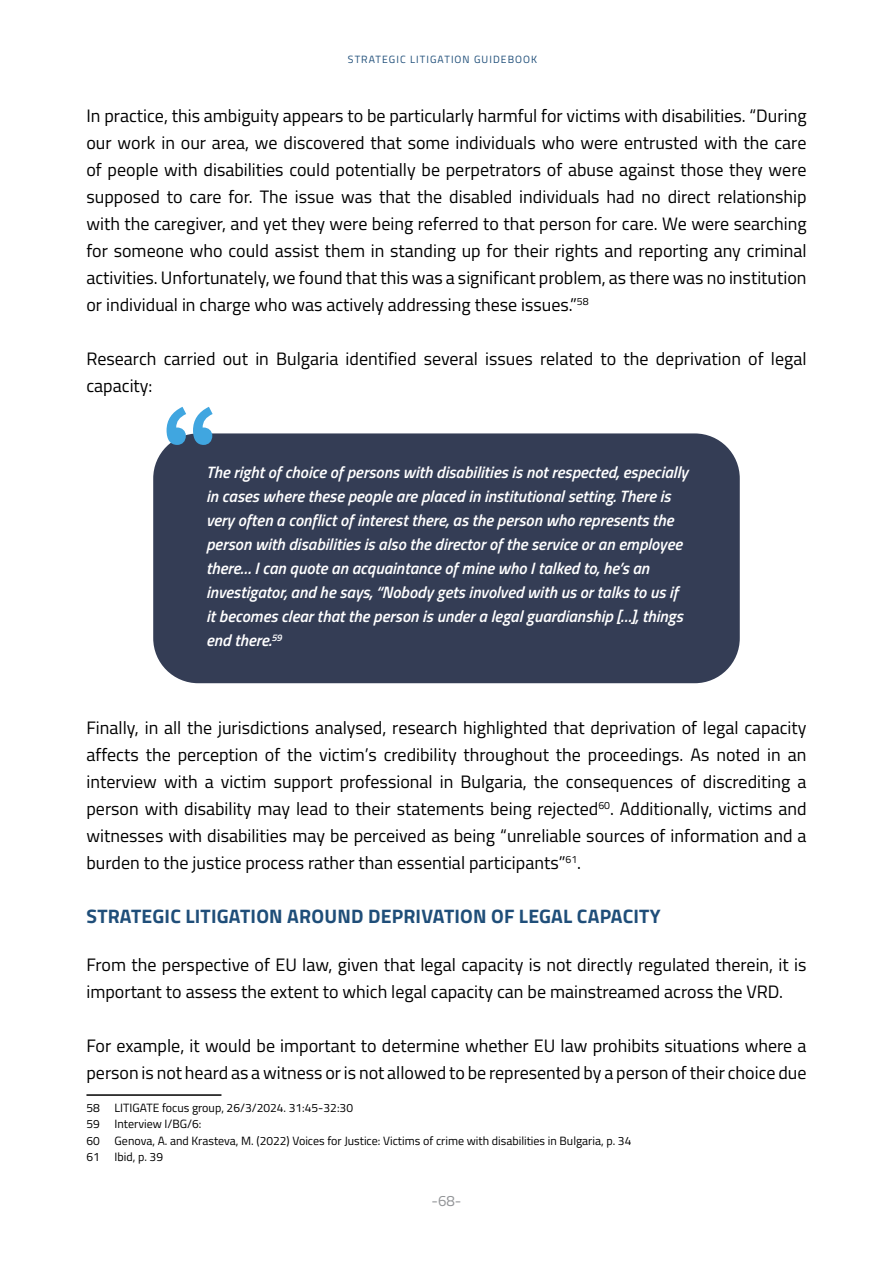
<style>
.page{position:relative;width:893px;height:1263px;background:#fff}
.page>*{position:absolute;margin:0;border:0;box-sizing:border-box;transform-origin:0 0}
.Body_Txt{font:700 108px "Source Sans Pro";color:#40a6e0}
.Body_Txt-2{font:700 19.5px "Titillium Web";letter-spacing:.01em;color:#1f4e79}
.Body_Txt-3{font:18px/27px "Titillium Web";color:#000}
.Body_Txt-4{font:italic 600 16.5px/24px "Titillium Web";color:#fff}
.t1{font:15px "Titillium Web";color:#939598}
.Footnote_Txt{font:12px "Titillium Web";color:#000}
.t2{font:10.5px "Titillium Web";letter-spacing:.1em;color:#1f4e79}
</style>
<div class="page">
<hr style="left:86px;top:1094px;width:135px;height:2px;background:#000">
<div style="left:153px;top:433px;width:587px;height:250px;background:#343d55;border-radius:45px"></div>
<p class="t2" style="left:348px;top:52px;width:191px">STRATEGIC LITIGATION GUIDEBOOK</p>
<p class="Body_Txt-3" style="left:86px;top:102px;width:722px;text-align:justify">In practice, this ambiguity appears to be particularly harmful for victims with disabilities. “During our work in our area, we discovered that some individuals who were entrusted with the care of people with disabilities could potentially be perpetrators of abuse against those they were supposed to care for. The issue was that the disabled individuals had no direct relationship with the caregiver, and yet they were being referred to that person for care. We were searching for someone who could assist them in standing up for their rights and reporting any criminal activities. Unfortunately, we found that this was a significant problem, as there was no institution or individual in charge who was actively addressing these issues.”<sup>58</sup></p>
<p class="Body_Txt-3" style="left:86px;top:345px;width:722px">Research carried out in Bulgaria identified several issues related to the deprivation of legal capacity:</p>
<p class="Body_Txt" style="left:161px;top:371px;width:61px">“</p>
<p class="Body_Txt-4" style="left:206px;top:460px;width:483px">The right of choice of persons with disabilities is not respected, especially in cases where these people are placed in institutional setting. There is very often a conflict of interest there, as the person who represents the person with disabilities is also the director of the service or an employee there… I can quote an acquaintance of mine who I talked to, he’s an investigator, and he says, “Nobody gets involved with us or talks to us if it becomes clear that the person is under a legal guardianship […], things end there.<sup>59</sup></p>
<p class="Body_Txt-3" style="left:86px;top:714px;width:722px;text-align:justify">Finally, in all the jurisdictions analysed, research highlighted that deprivation of legal capacity affects the perception of the victim’s credibility throughout the proceedings. As noted in an interview with a victim support professional in Bulgaria, the consequences of discrediting a person with disability may lead to their statements being rejected<sup>60</sup>. Additionally, victims and witnesses with disabilities may be perceived as being “unreliable sources of information and a burden to the justice process rather than essential participants”<sup>61</sup>.</p>
<p class="Body_Txt-2" style="left:87px;top:902px;width:576px">STRATEGIC LITIGATION AROUND DEPRIVATION OF LEGAL CAPACITY</p>
<p class="Body_Txt-3" style="left:86px;top:951px;width:721px">From the perspective of EU law, given that legal capacity is not directly regulated therein, it is important to assess the extent to which legal capacity can be mainstreamed across the VRD.</p>
<p class="Body_Txt-3" style="left:86px;top:1032px;width:722px">For example, it would be important to determine whether EU law prohibits situations where a person is not heard as a witness or is not allowed to be represented by a person of their choice due</p>
<p class="Footnote_Txt" style="left:86px;top:1098px;width:268px">58 LITIGATE focus group, 26/3/2024. 31:45-32:30</p>
<p class="Footnote_Txt" style="left:86px;top:1115px;width:116px">59 Interview I/BG/6:</p>
<p class="Footnote_Txt" style="left:86px;top:1131px;width:546px">60 Genova, A. and Krasteva, M. (2022) Voices for Justice: Victims of crime with disabilities in Bulgaria, p. 34</p>
<p class="Footnote_Txt" style="left:86px;top:1148px;width:78px">61 Ibid, p. 39</p>
<p class="t1" style="left:431px;top:1190px;width:31px">-68-</p>
</div>
